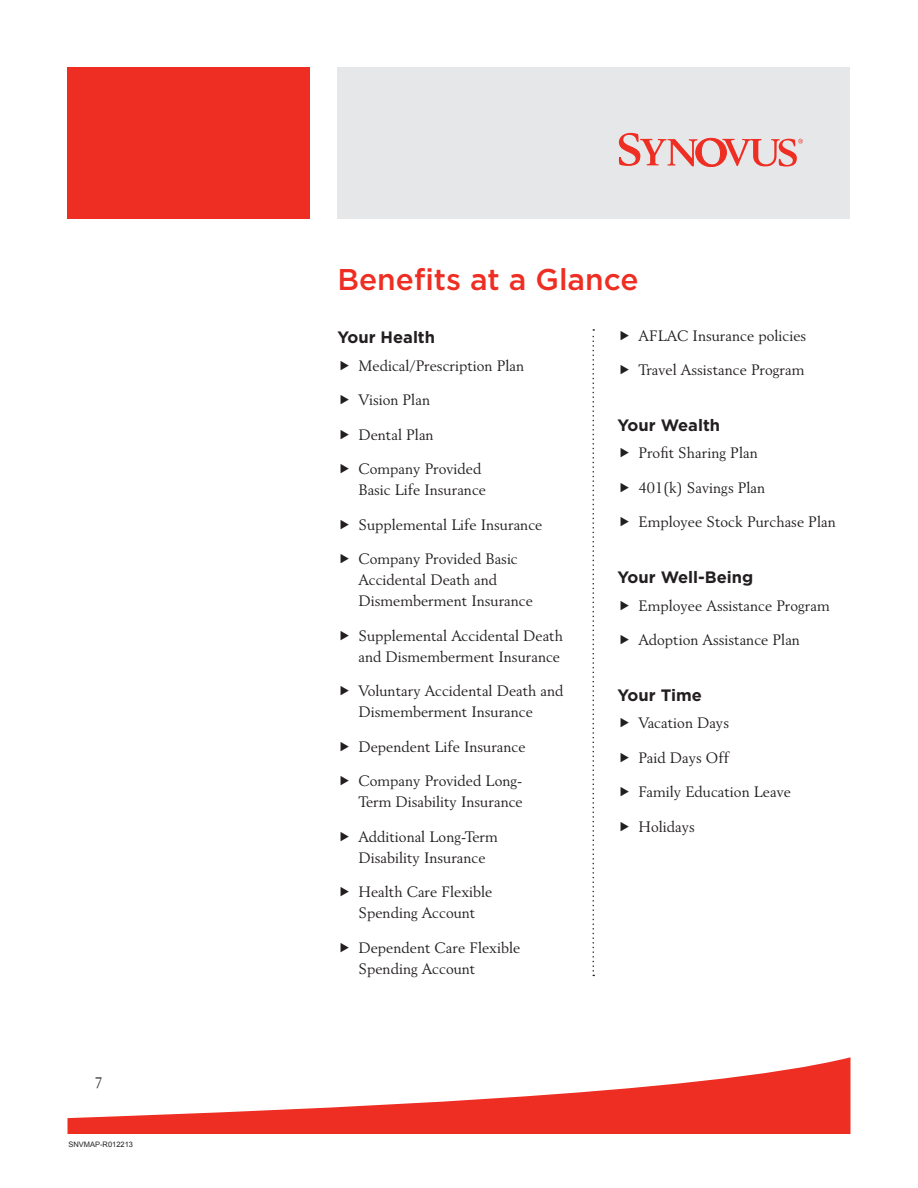
<style>
.page{position:relative;width:918px;height:1188px;background:#fff}
.page>*{position:absolute;margin:0;border:0;box-sizing:border-box;transform-origin:0 0}
.t1{font:500 30px "Gotham";color:#ee2e22}
.t2{font:700 16.5px "Gotham";color:#231f20}
.t3{font:15px/21px "Revival 565 BT";color:#231f20}
.t4{font:7.5px "Arial";color:#231f20}
</style>
<div class="page">
<svg style="left:68px;top:1057px;width:782px;height:77px"></svg>
<div style="left:338px;top:68px;width:512px;height:151px;background:#e6e7e9"></div>
<div style="left:68px;top:68px;width:242px;height:151px;background:#ee2e22"></div>
<svg style="left:619px;top:133px;width:184px;height:34px"></svg>
<svg style="left:592px;top:329px;width:2px;height:647px"></svg>
<p class="t3" style="left:94px;top:1072px;width:10px">7</p>
<p class="t4" style="left:68px;top:1139px;width:66px">SNVMAP-R012213</p>
<h1 class="t1" style="left:338px;top:263px;width:303px">Benefits at a Glance</h1>
<p class="t2" style="left:338px;top:327px;width:99px">Your Health</p>
<p class="t3" style="left:359px;top:355px;width:167px">Medical/Prescription Plan</p>
<p class="t3" style="left:359px;top:389px;width:73px">Vision Plan</p>
<p class="t3" style="left:359px;top:424px;width:77px">Dental Plan</p>
<p class="t3" style="left:359px;top:458px;width:129px">Company Provided<br>Basic Life Insurance</p>
<p class="t3" style="left:359px;top:514px;width:185px">Supplemental Life Insurance</p>
<p class="t3" style="left:359px;top:548px;width:176px">Company Provided Basic<br>Accidental Death and<br>Dismemberment Insurance</p>
<p class="t3" style="left:359px;top:625px;width:206px">Supplemental Accidental Death and Dismemberment Insurance</p>
<p class="t3" style="left:359px;top:680px;width:207px">Voluntary Accidental Death and<br>Dismemberment Insurance</p>
<p class="t3" style="left:359px;top:736px;width:169px">Dependent Life Insurance</p>
<p class="t3" style="left:359px;top:770px;width:166px">Company Provided Long-<br>Term Disability Insurance</p>
<p class="t3" style="left:359px;top:826px;width:141px">Additional Long-Term<br>Disability Insurance</p>
<p class="t3" style="left:359px;top:881px;width:136px">Health Care Flexible<br>Spending Account</p>
<p class="t3" style="left:359px;top:937px;width:163px">Dependent Care Flexible<br>Spending Account</p>
<p class="t3" style="left:639px;top:325px;width:169px">AFLAC Insurance policies</p>
<p class="t3" style="left:639px;top:359px;width:167px">Travel Assistance Program</p>
<p class="t2" style="left:618px;top:415px;width:104px">Your Wealth</p>
<p class="t3" style="left:639px;top:442px;width:121px">Profit Sharing Plan</p>
<p class="t3" style="left:639px;top:477px;width:128px">401(k) Savings Plan</p>
<p class="t3" style="left:639px;top:511px;width:199px">Employee Stock Purchase Plan</p>
<p class="t2" style="left:618px;top:568px;width:137px">Your Well-Being</p>
<p class="t3" style="left:639px;top:595px;width:193px">Employee Assistance Program</p>
<p class="t3" style="left:639px;top:629px;width:163px">Adoption Assistance Plan</p>
<p class="t2" style="left:618px;top:685px;width:86px">Your Time</p>
<p class="t3" style="left:639px;top:712px;width:92px">Vacation Days</p>
<p class="t3" style="left:639px;top:747px;width:92px">Paid Days Off</p>
<p class="t3" style="left:639px;top:781px;width:154px">Family Education Leave</p>
<p class="t3" style="left:639px;top:816px;width:58px">Holidays</p>
</div>
